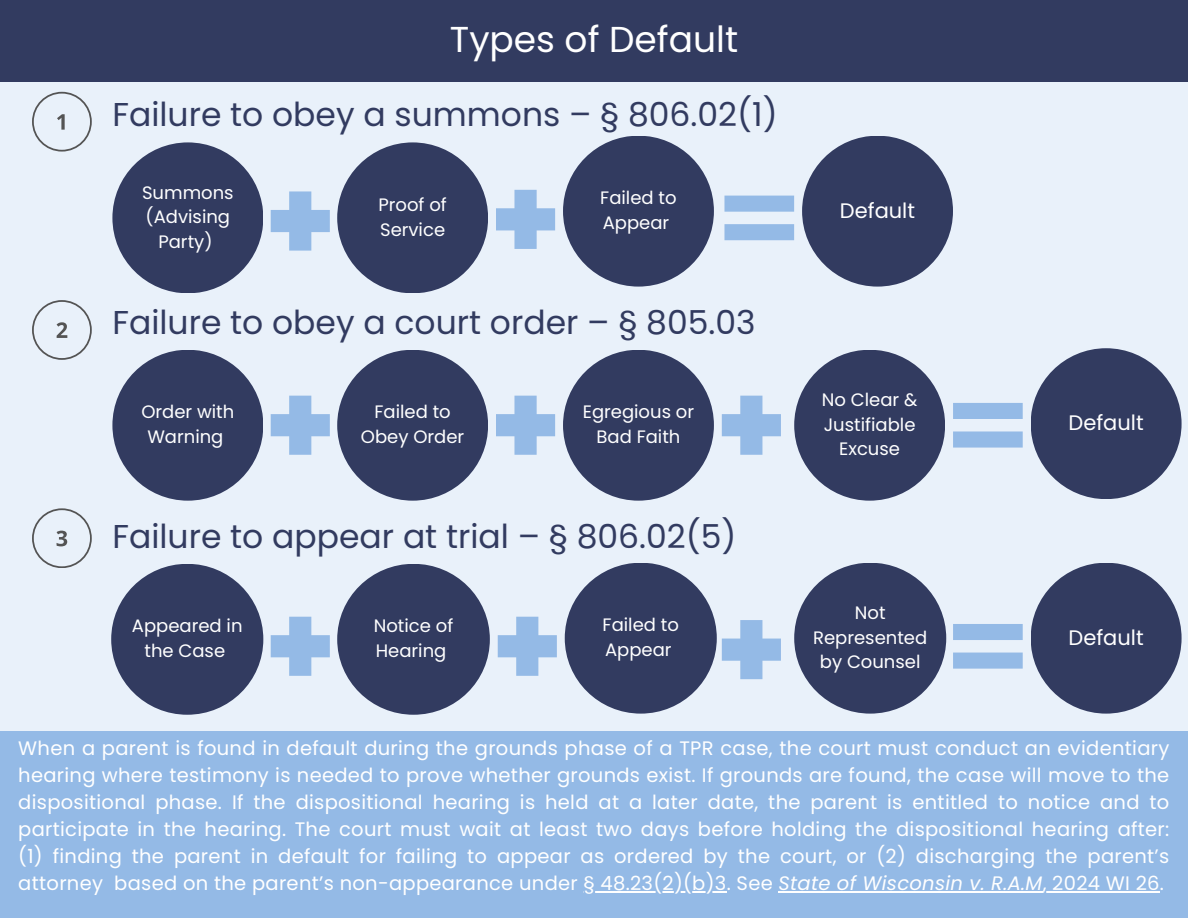
<style>
.page{position:relative;width:1188px;height:918px;background:#e9f1fa}
.page>*{position:absolute;margin:0;border:0;box-sizing:border-box;transform-origin:0 0}
.t1{font:36px "Poppins";color:#fff}
.t2{font:33px "Poppins";color:#323b60}
.t3{font:21px "Poppins";color:#fff}
.t4{font:19.5px/27px "Poppins";letter-spacing:.015em;color:#fff;text-align:justify}
.t5{font:18px/24.8px "Poppins";color:#fff;text-align:center}
.s1{font-style:italic}
</style>
<div class="page">
<div style="left:0;top:0;width:1188px;height:81px;background:#323b60"></div>
<svg style="left:32px;top:92px;width:60px;height:59px"></svg>
<svg style="left:32px;top:300px;width:60px;height:60px"></svg>
<svg style="left:32px;top:508px;width:60px;height:60px"></svg>
<div style="left:112px;top:142px;width:151px;height:151px;background:#323b60;border-radius:50%"></div>
<div style="left:337px;top:142px;width:151px;height:151px;background:#323b60;border-radius:50%"></div>
<div style="left:563px;top:136px;width:151px;height:151px;background:#323b60;border-radius:50%"></div>
<div style="left:802px;top:136px;width:151px;height:151px;background:#323b60;border-radius:50%"></div>
<div style="left:112px;top:350px;width:151px;height:151px;background:#323b60;border-radius:50%"></div>
<div style="left:337px;top:350px;width:151px;height:151px;background:#323b60;border-radius:50%"></div>
<div style="left:563px;top:350px;width:151px;height:151px;background:#323b60;border-radius:50%"></div>
<div style="left:794px;top:350px;width:151px;height:151px;background:#323b60;border-radius:50%"></div>
<div style="left:1031px;top:348px;width:151px;height:151px;background:#323b60;border-radius:50%"></div>
<div style="left:111px;top:564px;width:152px;height:151px;background:#323b60;border-radius:50%"></div>
<div style="left:337px;top:564px;width:153px;height:151px;background:#323b60;border-radius:50%"></div>
<div style="left:565px;top:563px;width:152px;height:151px;background:#323b60;border-radius:50%"></div>
<div style="left:1031px;top:563px;width:151px;height:151px;background:#323b60;border-radius:50%"></div>
<svg style="left:271px;top:191px;width:59px;height:60px"></svg>
<svg style="left:496px;top:190px;width:59px;height:59px"></svg>
<svg style="left:271px;top:396px;width:59px;height:59px"></svg>
<svg style="left:496px;top:396px;width:59px;height:59px"></svg>
<svg style="left:722px;top:396px;width:59px;height:59px"></svg>
<svg style="left:271px;top:617px;width:59px;height:59px"></svg>
<svg style="left:498px;top:617px;width:59px;height:59px"></svg>
<svg style="left:724px;top:196px;width:70px;height:16px"></svg>
<svg style="left:724px;top:224px;width:70px;height:16px"></svg>
<svg style="left:953px;top:403px;width:70px;height:16px"></svg>
<svg style="left:953px;top:431px;width:70px;height:17px"></svg>
<svg style="left:953px;top:624px;width:70px;height:16px"></svg>
<svg style="left:953px;top:653px;width:70px;height:16px"></svg>
<div style="left:0;top:731px;width:1188px;height:187px;background:#94bae6"></div>
<hr style="left:584px;top:891px;width:143px;height:1px;background:#fff">
<hr style="left:779px;top:891px;width:264px;height:1px;background:#fff">
<hr style="left:1043px;top:891px;width:117px;height:1px;background:#fff">
<svg style="left:722px;top:620px;width:59px;height:59px"></svg>
<div style="left:794px;top:563px;width:152px;height:151px;background:#323b60;border-radius:50%"></div>
<h1 class="t1" style="left:450px;top:14px;width:290px">Types of Default</h1>
<p class="t2" style="left:112px;top:92px;width:667px">Failure to obey a summons – § 806.02(1)</p>
<p class="t5" style="left:142px;top:180px;width:93px">Summons (Advising<br>Party)</p>
<h1 class="t5" style="left:378px;top:192px;width:70px;text-align:left">Proof of<br>Service</h1>
<p class="t5" style="left:600px;top:186px;width:78px;text-align:left">Failed to<br>Appear</p>
<p class="t3" style="left:840px;top:196px;width:77px">Default</p>
<h2 class="t2" style="left:112px;top:299px;width:645px">Failure to obey a court order – § 805.03</h2>
<p class="t5" style="left:141px;top:400px;width:94px">Order with<br>Warning</p>
<p class="t5" style="left:361px;top:400px;width:105px">Failed to<br>Obey Order</p>
<h2 class="t5" style="left:583px;top:400px;width:113px">Egregious or<br>Bad Faith</h2>
<p class="t5" style="left:822px;top:387px;width:97px">No Clear &amp;<br>Justifiable<br>Excuse</p>
<p class="t2" style="left:112px;top:513px;width:626px">Failure to appear at trial – § 806.02(5)</p>
<h1 class="t3" style="left:1069px;top:408px;width:77px">Default</h1>
<p class="t5" style="left:813px;top:600px;width:116px">Not<br>Represented by Counsel</p>
<p class="t5" style="left:132px;top:614px;width:112px">Appeared in the Case</p>
<p class="t5" style="left:374px;top:614px;width:81px;text-align:left">Notice of<br>Hearing</p>
<p class="t5" style="left:603px;top:613px;width:78px;text-align:left">Failed to<br>Appear</p>
<p class="t3" style="left:1069px;top:623px;width:77px">Default</p>
<h1 class="t4" style="left:18px;top:735px;width:1153px">When a parent is found in default during the grounds phase of a TPR case, the court must conduct an evidentiary hearing where testimony is needed to prove whether grounds exist. If grounds are found, the case will move to the dispositional phase. If the dispositional hearing is held at a later date, the parent is entitled to notice and to participate in the hearing. The court must wait at least two days before holding the dispositional hearing after: (1) finding the parent in default for failing to appear as ordered by the court, or (2) discharging the parent’s attorney based on the parent’s non-appearance under § 48.23(2)(b)3. See <span class="s1">State of Wisconsin v. R.A.M</span>, 2024 WI 26.</h1>
</div>
